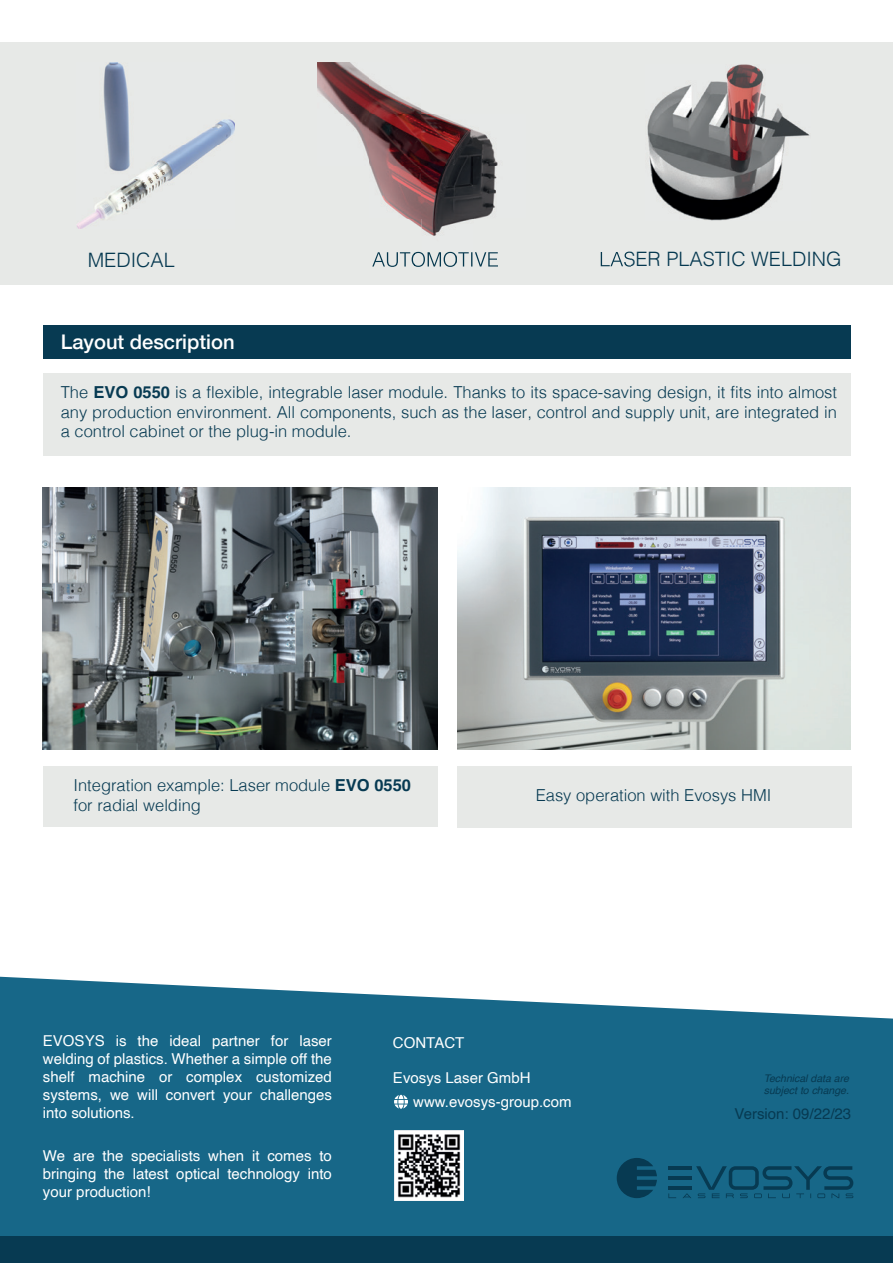
<style>
.page{position:relative;width:893px;height:1263px;background:#fff}
.page>*{position:absolute;margin:0;border:0;box-sizing:border-box;transform-origin:0 0}
.t1{font:500 20.1px "Helvetica Neue";color:#fff}
.t2{font:300 19.8px "Helvetica";color:#053850}
.t3{font:300 16.5px/19.8px "Helvetica";color:#073a52;text-align:justify}
.t4{font:15px/18px "Helvetica";color:#fff;text-align:justify}
.t5{font:15px "Helvetica";color:#073a52}
.t6{font:italic 10.5px/12.6px "Helvetica";color:#073a52}
.s1{font-weight:700}
</style>
<div class="page">
<div style="left:0;top:43px;width:893px;height:242px;background:#e7e9e7"></div>
<img style="left:647px;top:64px;width:163px;height:156px">
<svg style="left:0;top:977px;width:893px;height:259px;background:#2b7492"></svg>
<div style="left:0;top:1236px;width:893px;height:27px;background:#073a52"></div>
<div style="left:43px;top:325px;width:807px;height:34px;background:#073a52"></div>
<div style="left:43px;top:373px;width:807px;height:83px;background:#e7e9e7"></div>
<svg style="left:617px;top:1158px;width:40px;height:40px;background:#0c4863"></svg>
<svg style="left:668px;top:1166px;width:185px;height:32px;background:#125977"></svg>
<img style="left:77px;top:62px;width:158px;height:167px">
<img style="left:317px;top:62px;width:313px;height:205px">
<img style="left:372px;top:252px;width:126px;height:15px">
<img style="left:601px;top:252px;width:29px;height:15px">
<img style="left:43px;top:487px;width:394px;height:263px">
<img style="left:457px;top:487px;width:393px;height:262px">
<div style="left:43px;top:766px;width:394px;height:61px;background:#e7e9e7"></div>
<div style="left:457px;top:766px;width:394px;height:62px;background:#e7e9e7"></div>
<svg style="left:394px;top:1095px;width:14px;height:14px"></svg>
<img style="left:394px;top:1131px;width:69px;height:69px">
<p class="t2" style="left:88px;top:243px;width:89px">MEDICAL</p>
<p class="t2" style="left:599px;top:242px;width:244px">LASER PLASTIC WELDING</p>
<p class="t1" style="left:61px;top:326px;width:175px">Layout description</p>
<p class="t3" style="left:61px;top:381px;width:778px">The <span class="s1">EVO 0550</span> is a flexible, integrable laser module. Thanks to its space-saving design, it fits into almost any production environment. All components, such as the laser, control and supply unit, are integrated in a control cabinet or the plug-in module.</p>
<p class="t3" style="left:74px;top:774px;width:339px">Integration example: Laser module <span class="s1">EVO 0550 </span>for radial welding</p>
<p class="t3" style="left:536px;top:784px;width:237px">Easy operation with Evosys HMI</p>
<p class="t4" style="left:43px;top:1033px;width:290px">EVOSYS is the ideal partner for laser welding of plastics. Whether a simple off the shelf machine or complex customized systems, we will convert your challenges into solutions.</p>
<p class="t4" style="left:43px;top:1147px;width:290px">We are the specialists when it comes to bringing the latest optical technology into your production!</p>
<p class="t4" style="left:393px;top:1034px;width:73px">CONTACT</p>
<p class="t4" style="left:393px;top:1069px;width:139px">Evosys Laser GmbH</p>
<p class="t4" style="left:413px;top:1093px;width:160px">www.evosys-group.com</p>
<p class="t6" style="left:764px;top:1072px;width:87px">Technical data are subject to change.</p>
<p class="t5" style="left:734px;top:1102px;width:118px">Version: 09/22/23</p>
</div>
